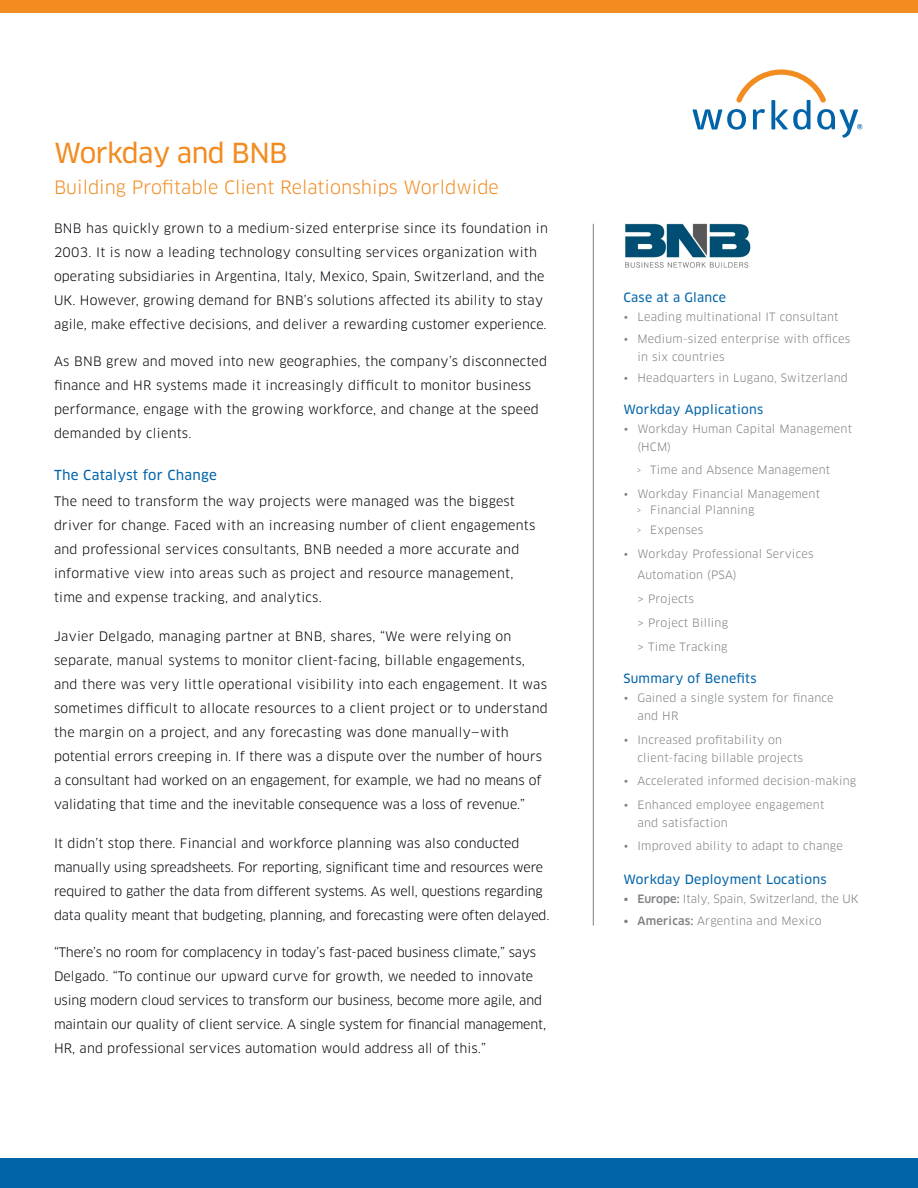
<style>
.page{position:relative;width:918px;height:1188px;background:#fff}
.page>*{position:absolute;margin:0;border:0;box-sizing:border-box;transform-origin:0 0}
.t1{font:27px "Clan OT News";letter-spacing:-.025em;color:#f28b20}
.t2{font:18px "Clan OT";color:#f28b20}
.Blue_Heading{font:13.5px "Clan OT News";letter-spacing:.02em;color:#0163a8}
.Body_Copy{font:12.75px/24px "Clan OT";letter-spacing:.01em;color:#000008}
.Body_Copy_Last_Parag{font:12.75px/24px "Clan OT";letter-spacing:-.01em;color:#000008}
.Body_Copy-2{font:12.75px/24px "Clan OT";letter-spacing:-.01em;color:#000008}
.Body_Copy_Last_Parag-2{font:12.75px/24px "Clan OT";letter-spacing:.01em;color:#000008}
.Side_Bar_Headings_af{font:12.45px "Clan OT News";letter-spacing:.02em;color:#0163a8}
.Side_Bar_Headings{font:12.45px "Clan OT News";letter-spacing:.02em;color:#0163a8}
.Sidebar_Body{font:11.25px/18px "Clan OT";letter-spacing:.02em;color:#7e8083}
.Sidebar_Body-2{font:11.25px "Clan OT";color:#7e8083}
.s1{font-size:11.7px}
.s2{font-weight:500}
</style>
<div class="page">
<svg style="left:692px;top:69px;width:170px;height:69px"></svg>
<div style="left:0;top:1158px;width:918px;height:30px;background:#0163a8"></div>
<div style="left:0;top:0;width:918px;height:13px;background:#f28b20"></div>
<hr style="left:593px;top:224px;width:1px;height:702px;background:#7e8083">
<img style="left:625px;top:223px;width:126px;height:45px">
<p class="t1" style="left:54px;top:137px;width:235px">Workday and BNB</p>
<p class="t2" style="left:54px;top:177px;width:446px">Building Profitable Client Relationships Worldwide</p>
<p class="Body_Copy" style="left:54px;top:216px;width:495px">BNB has quickly grown to a medium-sized enterprise since its foundation in 2003. It is now a leading technology consulting services organization with operating subsidiaries in Argentina, Italy, Mexico, Spain, Switzerland, and the UK. However, growing demand for BNB’s solutions affected its ability to stay agile, make effective decisions, and deliver a rewarding customer experience.</p>
<p class="Body_Copy_Last_Parag-2" style="left:54px;top:350px;width:495px">As BNB grew and moved into new geographies, the company’s disconnected finance and HR systems made it increasingly difficult to monitor business performance, engage with the growing workforce, and change at the speed demanded by clients.</p>
<p class="Blue_Heading" style="left:54px;top:467px;width:164px">The Catalyst for Change</p>
<p class="Body_Copy" style="left:54px;top:490px;width:483px">The need to transform the way projects were managed was the biggest driver for change. Faced with an increasing number of client engagements and professional services consultants, BNB needed a more accurate and informative view into areas such as project and resource management, time and expense tracking, and analytics.</p>
<p class="Body_Copy" style="left:54px;top:624px;width:495px">Javier Delgado, managing partner at BNB, shares, “We were relying on separate, manual systems to monitor client-facing, billable engagements, and there was very little operational visibility into each engagement. It was sometimes difficult to allocate resources to a client project or to understand the margin on a project, and any forecasting was done manually—with potential errors creeping in. If there was a dispute over the number of hours a consultant had worked on an engagement, for example, we had no means of validating that time and the inevitable consequence was a loss of revenue.”</p>
<p class="Body_Copy-2" style="left:54px;top:831px;width:497px">It didn’t stop there. Financial and workforce planning was also conducted manually using spreadsheets. For reporting, significant time and resources were required to gather the data from different systems. As well, questions regarding data quality meant that budgeting, planning, and forecasting were often delayed.</p>
<p class="Body_Copy_Last_Parag" style="left:54px;top:940px;width:494px">“There’s no room for complacency in today’s fast-paced business climate,” says Delgado. “To continue our upward curve for growth, we needed to innovate using modern cloud services to transform our business, become more agile, and maintain our quality of client service. A single system for financial management, HR, and professional services automation would address all of this.”</p>
<p class="Side_Bar_Headings" style="left:623px;top:290px;width:104px">Case at a Glance</p>
<p class="Sidebar_Body" style="left:624px;top:308px;width:216px">• Leading multinational IT consultant</p>
<p class="Sidebar_Body" style="left:637px;top:329px;width:214px;text-indent:-14px">• Medium-sized enterprise with offices in six countries</p>
<p class="Sidebar_Body" style="left:624px;top:369px;width:225px">• Headquarters in Lugano, Switzerland</p>
<p class="Side_Bar_Headings_af" style="left:623px;top:402px;width:141px">Workday Applications</p>
<p class="Sidebar_Body" style="left:637px;top:420px;width:216px;text-indent:-14px"><span class="s1">•</span> Workday Human Capital Management (HCM)</p>
<p class="Sidebar_Body" style="left:637px;top:461px;width:195px">› Time and Absence Management</p>
<p class="Sidebar_Body" style="left:624px;top:484px;width:198px">• Workday Financial Management</p>
<p class="Sidebar_Body" style="left:637px;top:501px;width:119px">› Financial Planning</p>
<p class="Sidebar_Body" style="left:637px;top:521px;width:68px">› Expenses</p>
<p class="Sidebar_Body" style="left:637px;top:543px;width:178px;line-height:21px;text-indent:-14px">• Workday Professional Services<br>Automation (PSA)</p>
<p class="Sidebar_Body" style="left:637px;top:590px;width:58px">&gt; Projects</p>
<p class="Sidebar_Body" style="left:637px;top:614px;width:92px">&gt; Project Billing</p>
<p class="Sidebar_Body" style="left:637px;top:638px;width:92px">&gt; Time Tracking</p>
<p class="Side_Bar_Headings_af" style="left:623px;top:671px;width:135px">Summary of Benefits</p>
<p class="Sidebar_Body" style="left:637px;top:689px;width:198px;text-indent:-14px"><span class="s1">•</span> Gained a single system for finance and HR</p>
<p class="Sidebar_Body" style="left:637px;top:731px;width:167px;text-indent:-14px"><span class="s1">•</span> Increased profitability on client-facing billable projects</p>
<p class="Sidebar_Body" style="left:624px;top:772px;width:234px"><span class="s1">•</span> Accelerated informed decision-making</p>
<p class="Sidebar_Body" style="left:637px;top:795px;width:188px;text-indent:-14px"><span class="s1">•</span> Enhanced employee engagement and satisfaction</p>
<p class="Sidebar_Body" style="left:624px;top:837px;width:220px"><span class="s1">•</span> Improved ability to adapt to change</p>
<p class="Side_Bar_Headings_af" style="left:623px;top:872px;width:205px">Workday Deployment Locations</p>
<p class="Sidebar_Body-2" style="left:624px;top:892px;width:236px"><span class="s2">• Europe:</span> Italy, Spain, Switzerland, the UK</p>
<p class="Sidebar_Body" style="left:624px;top:911px;width:199px"><span class="s2">• Americas:</span> Argentina and Mexico</p>
</div>
